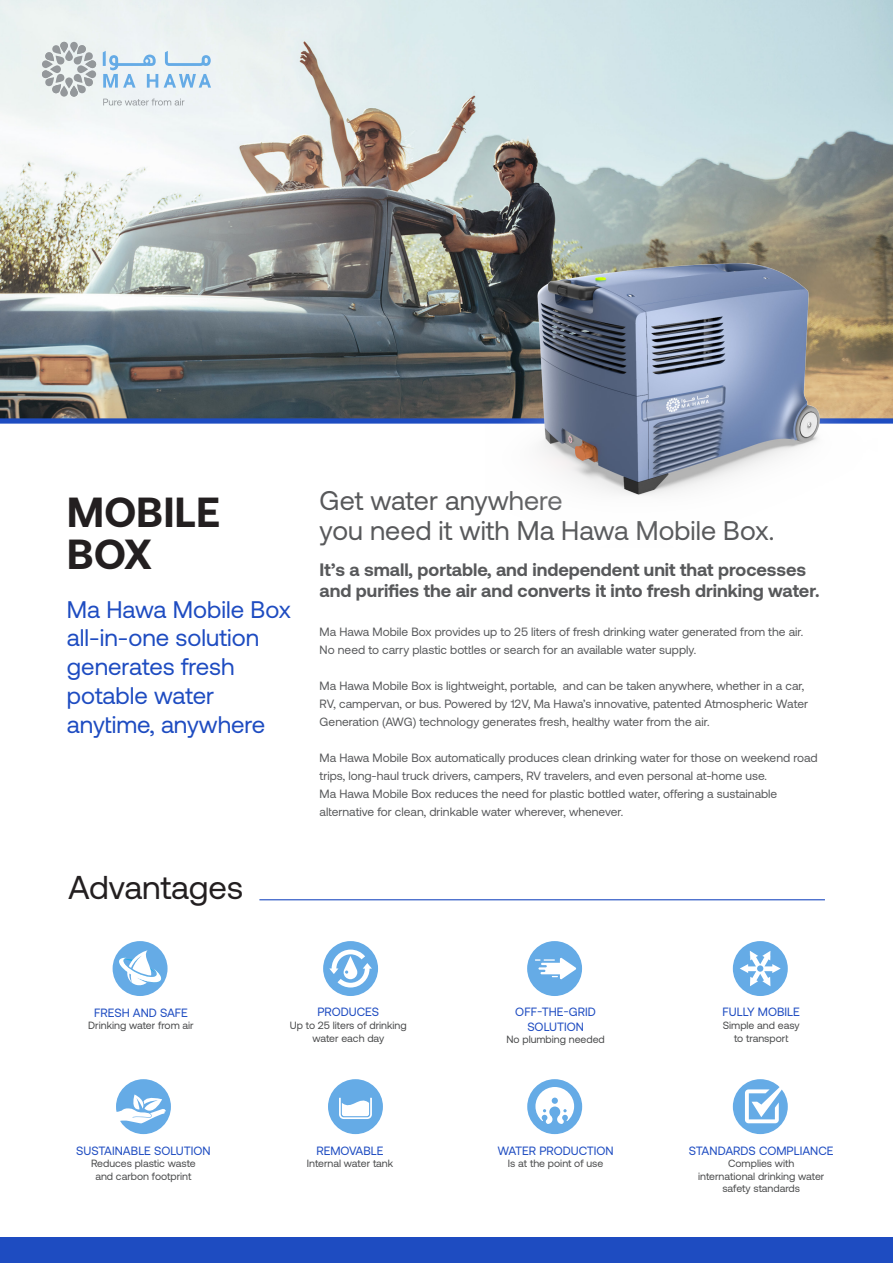
<style>
.page{position:relative;width:893px;height:1263px;background:#fff}
.page>*{position:absolute;margin:0;border:0;box-sizing:border-box;transform-origin:0 0}
.t1{font:700 42px/42px "Aeonik";color:#231f20}
.t2{font:33px "Aeonik";color:#231f20}
.t3{font:27px/30px "Aeonik";color:#58595b}
.t4{font:24px/28.8px "Aeonik";color:#1e4cc1}
.t5{font:700 18px/21px "Aeonik";color:#58595b}
.t6{font:12px/18px "Aeonik";color:#58595b}
.t7{font:12px/14.4px "Aeonik";color:#1e4cc1;text-align:center}
.t8{font:10.5px/12.6px "Aeonik";color:#4a4b4c;text-align:center}
</style>
<div class="page">
<hr style="left:259px;top:899px;width:566px;height:1px;background:#1e4cc1">
<div style="left:0;top:1237px;width:893px;height:26px;background:#1e4cc1"></div>
<img style="left:0;top:0;width:893px;height:418px">
<div style="left:0;top:418px;width:893px;height:6px;background:#1e4cc1"></div>
<div style="left:113px;top:941px;width:55px;height:55px;background:#65abe6;border-radius:50%"></div>
<svg style="left:117px;top:950px;width:45px;height:36px"></svg>
<div style="left:328px;top:1079px;width:55px;height:55px;background:#65abe6;border-radius:50%"></div>
<div style="left:323px;top:941px;width:55px;height:55px;background:#65abe6;border-radius:50%"></div>
<svg style="left:329px;top:949px;width:43px;height:38px"></svg>
<div style="left:116px;top:1079px;width:55px;height:55px;background:#65abe6;border-radius:50%"></div>
<svg style="left:116px;top:1094px;width:50px;height:31px"></svg>
<div style="left:527px;top:1079px;width:55px;height:55px;background:#65abe6;border-radius:50%"></div>
<svg style="left:535px;top:1087px;width:39px;height:37px"></svg>
<div style="left:733px;top:1079px;width:55px;height:55px;background:#65abe6;border-radius:50%"></div>
<svg style="left:745px;top:1086px;width:39px;height:37px"></svg>
<img style="left:485px;top:155px;width:393px;height:340px">
<svg style="left:73px;top:45px;width:20px;height:20px"></svg>
<svg style="left:85px;top:70px;width:11px;height:8px"></svg>
<svg style="left:85px;top:60px;width:11px;height:8px"></svg>
<svg style="left:77px;top:65px;width:11px;height:8px"></svg>
<svg style="left:73px;top:74px;width:20px;height:20px"></svg>
<svg style="left:60px;top:86px;width:8px;height:11px"></svg>
<svg style="left:70px;top:86px;width:8px;height:11px"></svg>
<svg style="left:65px;top:77px;width:8px;height:11px"></svg>
<svg style="left:45px;top:74px;width:20px;height:20px"></svg>
<svg style="left:42px;top:60px;width:11px;height:8px"></svg>
<svg style="left:42px;top:70px;width:11px;height:8px"></svg>
<svg style="left:50px;top:65px;width:11px;height:8px"></svg>
<svg style="left:45px;top:45px;width:20px;height:20px"></svg>
<svg style="left:70px;top:42px;width:8px;height:11px"></svg>
<svg style="left:60px;top:42px;width:8px;height:11px"></svg>
<svg style="left:65px;top:50px;width:8px;height:11px"></svg>
<svg style="left:164px;top:74px;width:47px;height:14px"></svg>
<svg style="left:103px;top:51px;width:55px;height:37px"></svg>
<svg style="left:165px;top:51px;width:46px;height:15px"></svg>
<svg style="left:103px;top:99px;width:81px;height:6px"></svg>
<div style="left:733px;top:941px;width:55px;height:55px;background:#65abe6;border-radius:50%"></div>
<svg style="left:740px;top:951px;width:41px;height:35px"></svg>
<div style="left:527px;top:941px;width:55px;height:55px;background:#65abe6;border-radius:50%"></div>
<svg style="left:535px;top:957px;width:41px;height:22px"></svg>
<svg style="left:339px;top:1097px;width:33px;height:22px"></svg>
<h1 class="t1" style="left:67px;top:490px;width:155px">MOBILE<br>BOX</h1>
<h3 class="t4" style="left:67px;top:595px;width:226px">Ma Hawa Mobile Box all-in-one solution generates fresh potable water anytime, anywhere</h3>
<h2 class="t2" style="left:68px;top:869px;width:177px">Advantages</h2>
<h3 class="t3" style="left:320px;top:486px;width:456px">Get water anywhere<br>you need it with Ma Hawa Mobile Box.</h3>
<h3 class="t5" style="left:320px;top:559px;width:501px">It’s a small, portable, and independent unit that processes and purifies the air and converts it into fresh drinking water.</h3>
<p class="t6" style="left:320px;top:623px;width:485px">Ma Hawa Mobile Box provides up to 25 liters of fresh drinking water generated from the air.<br>No need to carry plastic bottles or search for an available water supply.</p>
<p class="t6" style="left:320px;top:677px;width:490px">Ma Hawa Mobile Box is lightweight, portable, and can be taken anywhere, whether in a car,<br>RV, campervan, or bus. Powered by 12V, Ma Hawa’s innovative, patented Atmospheric Water<br>Generation (AWG) technology generates fresh, healthy water from the air.</p>
<p class="t6" style="left:320px;top:749px;width:499px">Ma Hawa Mobile Box automatically produces clean drinking water for those on weekend road trips, long-haul truck drivers, campers, RV travelers, and even personal at-home use.<br>Ma Hawa Mobile Box reduces the need for plastic bottled water, offering a sustainable alternative for clean, drinkable water wherever, whenever.</p>
<p class="t7" style="left:94px;top:1005px;width:95px">FRESH AND SAFE</p>
<p class="t8" style="left:88px;top:1019px;width:107px">Drinking water from air</p>
<p class="t7" style="left:76px;top:1143px;width:136px">SUSTAINABLE SOLUTION</p>
<p class="t8" style="left:91px;top:1157px;width:106px">Reduces plastic waste and carbon footprint</p>
<p class="t7" style="left:317px;top:1005px;width:63px">PRODUCES</p>
<p class="t8" style="left:290px;top:1019px;width:118px">Up to 25 liters of drinking water each day</p>
<p class="t7" style="left:316px;top:1143px;width:69px">REMOVABLE</p>
<p class="t8" style="left:307px;top:1157px;width:88px">Internal water tank</p>
<p class="t7" style="left:515px;top:1005px;width:82px">OFF-THE-GRID<br>SOLUTION</p>
<p class="t8" style="left:506px;top:1033px;width:100px">No plumbing needed</p>
<p class="t7" style="left:497px;top:1143px;width:118px">WATER PRODUCTION</p>
<p class="t8" style="left:508px;top:1157px;width:97px">Is at the point of use</p>
<p class="t7" style="left:723px;top:1005px;width:79px">FULLY MOBILE</p>
<p class="t8" style="left:723px;top:1019px;width:78px">Simple and easy to transport</p>
<p class="t7" style="left:689px;top:1143px;width:146px">STANDARDS COMPLIANCE</p>
<p class="t8" style="left:698px;top:1157px;width:128px">Complies with<br>international drinking water safety standards</p>
</div>
